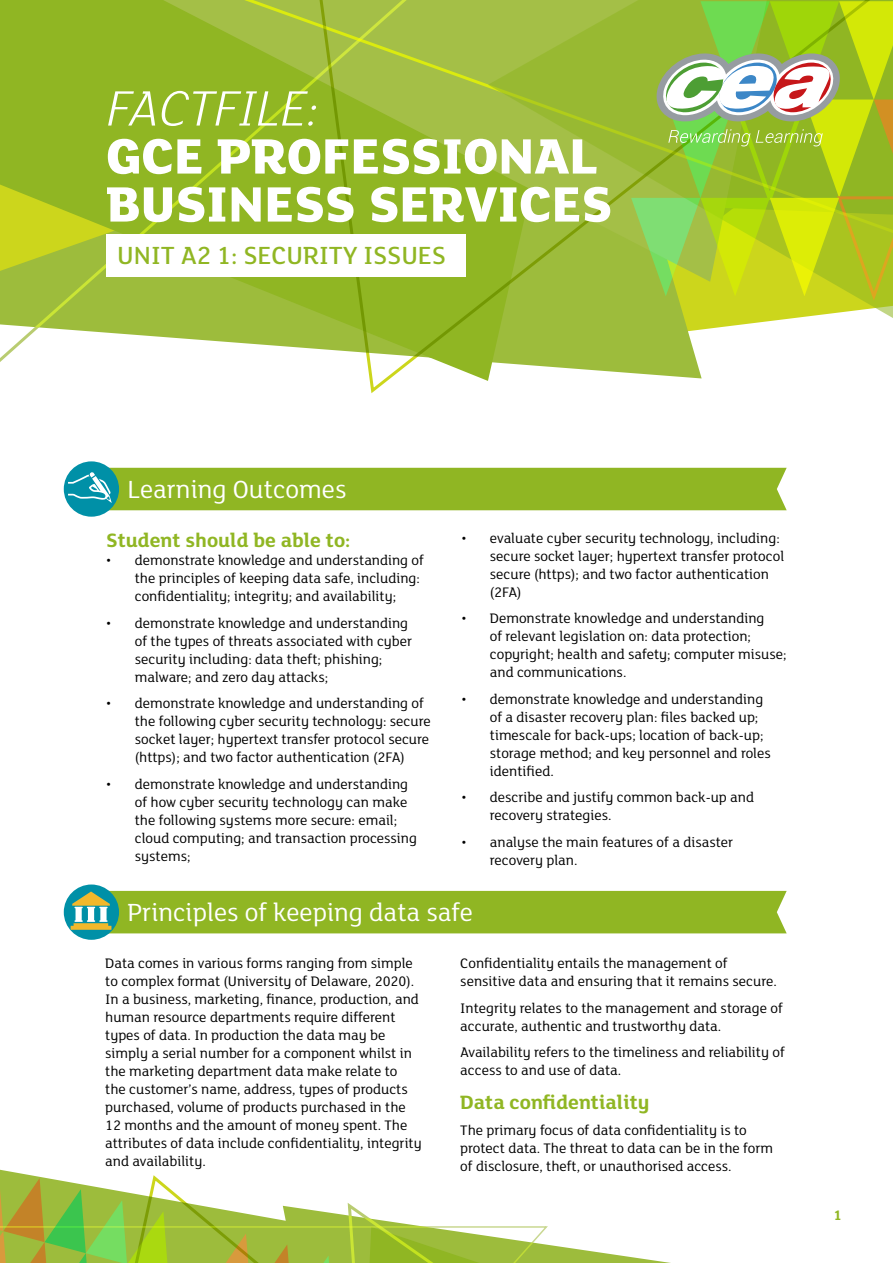
<style>
.page{position:relative;width:893px;height:1263px;background:#fff}
.page>*{position:absolute;margin:0;border:0;box-sizing:border-box;transform-origin:0 0}
.t1{font:800 54px/48px "FS Lola";color:#fff}
.t2{font:italic 300 54px "FS Lola";color:#fff}
.t3{font:27px "FS Lola";color:#fff}
.t4{font:500 27px "FS Lola";color:#90b623}
.t5{font:700 21px "FS Lola";color:#90b623}
.t6{font:15px/18px "FS Lola";color:#000}
.t7{font:700 15px "FS Lola";color:#90b623}
</style>
<div class="page">
<svg style="left:0;top:1169px;width:671px;height:94px"></svg>
<svg style="left:0;top:0;width:313px;height:362px;background:#9fbf3a"></svg>
<svg style="left:313px;top:0;width:580px;height:393px"></svg>
<div style="left:106px;top:234px;width:360px;height:42px;background:#fff"></div>
<svg style="left:631px;top:1px;width:262px;height:301px;background:#a9c93c"></svg>
<div style="left:64px;top:461px;width:55px;height:56px;background:#0090a7;border-radius:50%"></div>
<svg style="left:68px;top:468px;width:719px;height:42px;background:#8ab52e"></svg>
<div style="left:64px;top:884px;width:55px;height:56px;background:#0090a7;border-radius:50%"></div>
<svg style="left:71px;top:891px;width:716px;height:42px;background:#8eb52b"></svg>
<h1 class="t2" style="left:106px;top:73px;width:214px">FACTFILE:</h1>
<h1 class="t1" style="left:106px;top:129px;width:507px">GCE PROFESSIONAL<br>BUSINESS SERVICES</h1>
<h2 class="t4" style="left:117px;top:238px;width:330px">UNIT A2 1: SECURITY ISSUES</h2>
<h2 class="t3" style="left:128px;top:471px;width:220px">Learning Outcomes</h2>
<h3 class="t5" style="left:106px;top:526px;width:246px">Student should be able to:</h3>
<p class="t6" style="left:135px;top:551px;width:291px;text-indent:-28px">• demonstrate knowledge and understanding of the principles of keeping data safe, including: confidentiality; integrity; and availability;</p>
<p class="t6" style="left:135px;top:613px;width:279px;text-indent:-28px">• demonstrate knowledge and understanding of the types of threats associated with cyber security including: data theft; phishing; malware; and zero day attacks;</p>
<p class="t6" style="left:135px;top:694px;width:297px;text-indent:-28px">• demonstrate knowledge and understanding of the following cyber security technology: secure socket layer; hypertext transfer protocol secure (https); and two factor authentication (2FA)</p>
<p class="t6" style="left:135px;top:774px;width:284px;text-indent:-28px">• demonstrate knowledge and understanding of how cyber security technology can make the following systems more secure: email; cloud computing; and transaction processing systems;</p>
<p class="t6" style="left:490px;top:528px;width:296px;text-indent:-28px">• evaluate cyber security technology, including: secure socket layer; hypertext transfer protocol secure (https); and two factor authentication (2FA)</p>
<p class="t6" style="left:490px;top:609px;width:298px;text-indent:-28px">• Demonstrate knowledge and understanding<br>of relevant legislation on: data protection; copyright; health and safety; computer misuse; and communications.</p>
<p class="t6" style="left:490px;top:689px;width:282px;text-indent:-28px">• demonstrate knowledge and understanding of a disaster recovery plan: files backed up; timescale for back-ups; location of back-up; storage method; and key personnel and roles identified.</p>
<p class="t6" style="left:490px;top:788px;width:266px;text-indent:-28px">• describe and justify common back-up and recovery strategies.</p>
<p class="t6" style="left:490px;top:832px;width:245px;text-indent:-28px">• analyse the main features of a disaster recovery plan.</p>
<h2 class="t3" style="left:128px;top:894px;width:347px">Principles of keeping data safe</h2>
<p class="t6" style="left:105px;top:953px;width:318px">Data comes in various forms ranging from simple to complex format (University of Delaware, 2020).<br>In a business, marketing, finance, production, and human resource departments require different types of data. In production the data may be simply a serial number for a component whilst in the marketing department data make relate to the customer’s name, address, types of products purchased, volume of products purchased in the 12 months and the amount of money spent. The attributes of data include confidentiality, integrity and availability.</p>
<p class="t6" style="left:460px;top:953px;width:318px">Confidentiality entails the management of sensitive data and ensuring that it remains secure.</p>
<p class="t6" style="left:460px;top:998px;width:324px">Integrity relates to the management and storage of accurate, authentic and trustworthy data.</p>
<p class="t6" style="left:460px;top:1042px;width:326px">Availability refers to the timeliness and reliability of access to and use of data.</p>
<h3 class="t5" style="left:460px;top:1087px;width:191px">Data confidentiality</h3>
<p class="t6" style="left:460px;top:1121px;width:314px">The primary focus of data confidentiality is to protect data. The threat to data can be in the form of disclosure, theft, or unauthorised access.</p>
<p class="t7" style="left:834px;top:1205px;width:10px">1</p>
</div>
